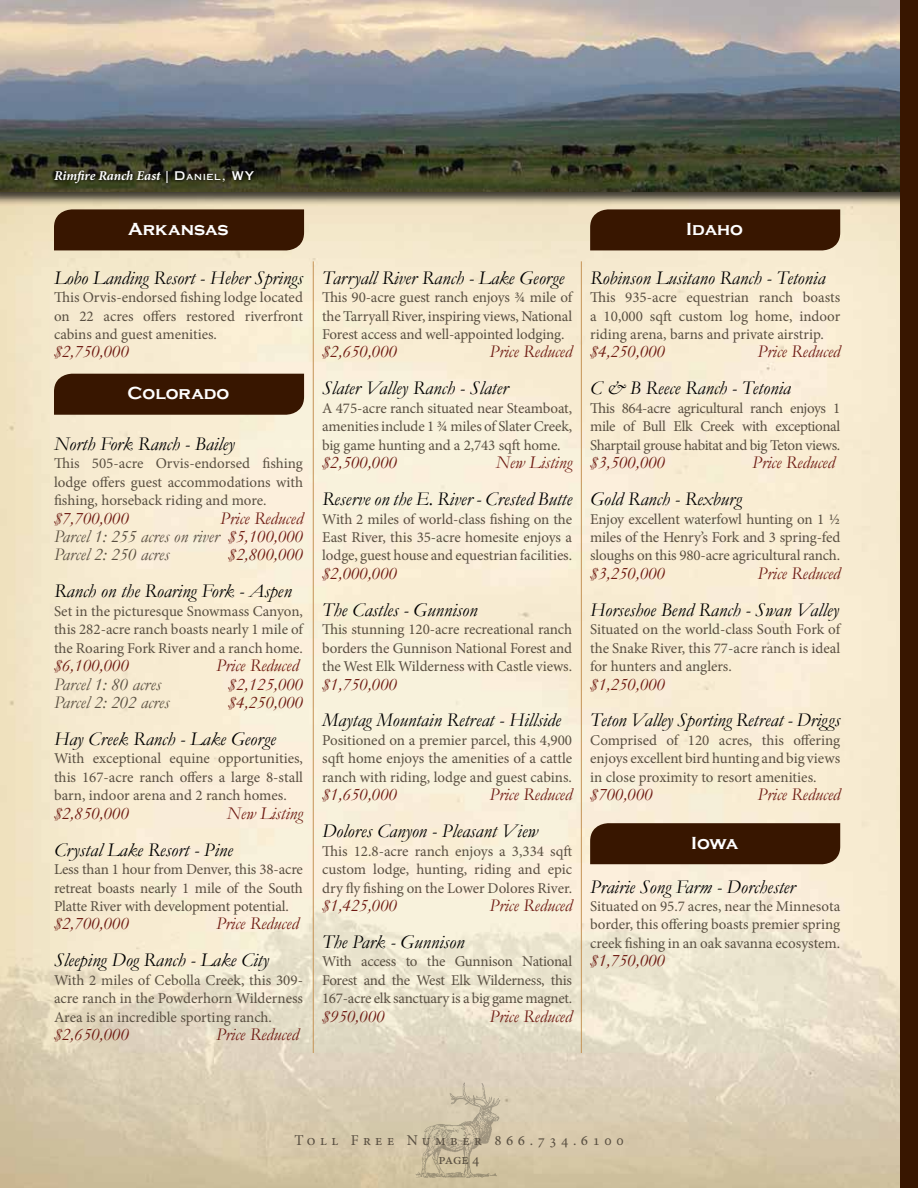
<style>
.page{position:relative;width:918px;height:1188px;background:#fff}
.page>*{position:absolute;margin:0;border:0;box-sizing:border-box;transform-origin:0 0}
.t1{font:italic 19.5px "Garamond";color:#000}
.t2{font:italic 18px "Garamond";color:#6f1b13}
.t3{font:italic 18px/18.5px "Garamond";color:#594f41;text-align:justify}
.t4{font:700 18px "Copperplate Gothic";color:#fff}
.t5{font:15px/18.5px "Minion Pro";color:#594f41;text-align:justify}
.t6{font:15px "Minion Pro";letter-spacing:.3em;color:#594f41}
.t7{font:italic 700 13.5px "Minion Pro";letter-spacing:-.005em;color:#fff}
.s1{font-family:"Copperplate Thirty One AB";font-weight:400;font-style:normal;font-size:12px}
.s2{font-family:"Copperplate Thirty One AB";font-weight:400;font-style:normal;font-size:8.4px}
.s3{color:#6f1b13}
</style>
<div class="page">
<div style="left:0;top:0;width:918px;height:206px;background:#000;opacity:.75"></div>
<hr style="left:313px;top:261px;width:1px;height:792px;background:#c59356">
<hr style="left:581px;top:261px;width:1px;height:792px;background:#c59356">
<div style="left:54px;top:374px;width:250px;height:41px;background:#381600"></div>
<div style="left:590px;top:209px;width:250px;height:41px;background:#381600"></div>
<svg style="left:52px;top:169px;width:205px;height:18px;background:#2e301a"></svg>
<div style="left:54px;top:209px;width:250px;height:41px;background:#381600"></div>
<div style="left:900px;top:0;width:18px;height:1188px;background:#381600"></div>
<img style="left:415px;top:1080px;width:88px;height:100px">
<div style="left:590px;top:823px;width:250px;height:41px;background:#381600"></div>
<p class="t7" style="left:54px;top:166px;width:202px">Rimfire Ranch East <span class="s1">| D</span> <span class="s2">AN IEL</span> <span class="s1">, WY</span></p>
<p class="t4" style="left:128px;top:219px;width:102px">Arkansas</p>
<h1 class="t1" style="left:54px;top:266px;width:250px">Lobo Landing Resort - Heber Springs</h1>
<p class="t5" style="left:54px;top:288px;width:251px">This Orvis-endorsed fishing lodge located on 22 acres offers restored riverfront cabins and guest amenities.</p>
<p class="t2" style="left:54px;top:341px;width:76px">$2,750,000</p>
<p class="t4" style="left:128px;top:383px;width:103px">Colorado</p>
<h1 class="t1" style="left:54px;top:432px;width:182px">North Fork Ranch - Bailey</h1>
<p class="t5" style="left:54px;top:454px;width:251px">This 505-acre Orvis-endorsed fishing lodge offers guest accommodations with fishing, horseback riding and more.</p>
<p class="t2" style="left:54px;top:507px;width:76px">$7,700,000</p>
<p class="t3" style="left:54px;top:508px;width:251px;text-indent:166px"><span class="s3">Price Reduced </span>Parcel 1: 255 acres on river <span class="s3">$5,100,000<br></span>Parcel 2: 250 acres</p>
<p class="t2" style="left:228px;top:544px;width:76px">$2,800,000</p>
<h1 class="t1" style="left:54px;top:580px;width:239px">Ranch on the Roaring Fork - Aspen</h1>
<p class="t5" style="left:54px;top:602px;width:252px">Set in the picturesque Snowmass Canyon, this 282-acre ranch boasts nearly 1 mile of the Roaring Fork River and a ranch home.</p>
<p class="t2" style="left:54px;top:655px;width:76px">$6,100,000</p>
<p class="t2" style="left:216px;top:655px;width:84px">Price Reduced</p>
<p class="t3" style="left:54px;top:674px;width:108px">Parcel 1: 80 acres</p>
<p class="t2" style="left:228px;top:673px;width:76px">$2,125,000</p>
<p class="t3" style="left:54px;top:693px;width:117px">Parcel 2: 202 acres</p>
<p class="t2" style="left:228px;top:692px;width:76px">$4,250,000</p>
<h1 class="t1" style="left:54px;top:727px;width:223px">Hay Creek Ranch - Lake George</h1>
<p class="t5" style="left:54px;top:749px;width:251px">With exceptional equine opportunities, this 167-acre ranch offers a large 8-stall barn, indoor arena and 2 ranch homes.</p>
<p class="t2" style="left:54px;top:802px;width:76px">$2,850,000</p>
<p class="t2" style="left:227px;top:802px;width:78px">New Listing</p>
<h1 class="t1" style="left:54px;top:838px;width:180px">Crystal Lake Resort - Pine</h1>
<p class="t5" style="left:54px;top:860px;width:250px">Less than 1 hour from Denver, this 38-acre retreat boasts nearly 1 mile of the South Platte River with development potential.</p>
<p class="t2" style="left:54px;top:913px;width:76px">$2,700,000</p>
<p class="t2" style="left:216px;top:913px;width:84px">Price Reduced</p>
<h1 class="t1" style="left:54px;top:949px;width:217px">Sleeping Dog Ranch - Lake City</h1>
<p class="t5" style="left:54px;top:971px;width:251px">With 2 miles of Cebolla Creek, this 309- acre ranch in the Powderhorn Wilderness Area is an incredible sporting ranch.</p>
<p class="t2" style="left:54px;top:1024px;width:76px">$2,650,000</p>
<p class="t2" style="left:216px;top:1024px;width:84px">Price Reduced</p>
<h1 class="t1" style="left:322px;top:266px;width:244px">Tarryall River Ranch - Lake George</h1>
<p class="t5" style="left:322px;top:288px;width:253px">This 90-acre guest ranch enjoys ¾ mile of the Tarryall River, inspiring views, National Forest access and well-appointed lodging.</p>
<p class="t2" style="left:322px;top:341px;width:76px">$2,650,000</p>
<p class="t2" style="left:489px;top:341px;width:84px">Price Reduced</p>
<h1 class="t1" style="left:322px;top:377px;width:188px">Slater Valley Ranch - Slater</h1>
<p class="t5" style="left:322px;top:399px;width:252px">A 475-acre ranch situated near Steamboat, amenities include 1 ¾ miles of Slater Creek, big game hunting and a 2,743 sqft home.</p>
<p class="t2" style="left:322px;top:452px;width:76px">$2,500,000</p>
<p class="t2" style="left:496px;top:452px;width:78px">New Listing</p>
<h1 class="t1" style="left:322px;top:487px;width:252px">Reserve on the E. River - Crested Butte</h1>
<p class="t5" style="left:322px;top:510px;width:252px">With 2 miles of world-class fishing on the East River, this 35-acre homesite enjoys a lodge, guest house and equestrian facilities.</p>
<p class="t2" style="left:322px;top:562px;width:76px">$2,000,000</p>
<h1 class="t1" style="left:322px;top:598px;width:157px">The Castles - Gunnison</h1>
<p class="t5" style="left:322px;top:620px;width:252px">This stunning 120-acre recreational ranch borders the Gunnison National Forest and the West Elk Wilderness with Castle views.</p>
<p class="t2" style="left:322px;top:673px;width:76px">$1,750,000</p>
<h1 class="t1" style="left:322px;top:709px;width:240px">Maytag Mountain Retreat - Hillside</h1>
<p class="t5" style="left:322px;top:731px;width:252px">Positioned on a premier parcel, this 4,900 sqft home enjoys the amenities of a cattle ranch with riding, lodge and guest cabins.</p>
<p class="t2" style="left:322px;top:784px;width:76px">$1,650,000</p>
<p class="t2" style="left:489px;top:784px;width:84px">Price Reduced</p>
<h1 class="t1" style="left:322px;top:819px;width:217px">Dolores Canyon - Pleasant View</h1>
<p class="t5" style="left:322px;top:842px;width:252px">This 12.8-acre ranch enjoys a 3,334 sqft custom lodge, hunting, riding and epic dry fly fishing on the Lower Dolores River.</p>
<p class="t2" style="left:322px;top:895px;width:76px">$1,425,000</p>
<p class="t2" style="left:489px;top:895px;width:84px">Price Reduced</p>
<h1 class="t1" style="left:322px;top:930px;width:144px">The Park - Gunnison</h1>
<p class="t5" style="left:322px;top:952px;width:252px">With access to the Gunnison National Forest and the West Elk Wilderness, this 167-acre elk sanctuary is a big game magnet.</p>
<p class="t2" style="left:322px;top:1005px;width:64px">$950,000</p>
<p class="t2" style="left:489px;top:1005px;width:84px">Price Reduced</p>
<p class="t4" style="left:686px;top:219px;width:58px">Idaho</p>
<h1 class="t1" style="left:590px;top:266px;width:237px">Robinson Lusitano Ranch - Tetonia</h1>
<p class="t5" style="left:590px;top:288px;width:252px">This 935-acre equestrian ranch boasts a 10,000 sqft custom log home, indoor riding arena, barns and private airstrip.</p>
<p class="t2" style="left:590px;top:341px;width:76px">$4,250,000</p>
<p class="t2" style="left:758px;top:341px;width:84px">Price Reduced</p>
<h1 class="t1" style="left:590px;top:377px;width:202px">C &amp; B Reece Ranch - Tetonia</h1>
<p class="t5" style="left:590px;top:399px;width:252px">This 864-acre agricultural ranch enjoys 1 mile of Bull Elk Creek with exceptional Sharptail grouse habitat and big Teton views.</p>
<p class="t2" style="left:590px;top:452px;width:76px">$3,500,000</p>
<p class="t2" style="left:752px;top:452px;width:84px">Price Reduced</p>
<h1 class="t1" style="left:590px;top:487px;width:153px">Gold Ranch - Rexburg</h1>
<p class="t5" style="left:590px;top:510px;width:252px">Enjoy excellent waterfowl hunting on 1 ½ miles of the Henry’s Fork and 3 spring-fed sloughs on this 980-acre agricultural ranch.</p>
<p class="t2" style="left:590px;top:562px;width:76px">$3,250,000</p>
<p class="t2" style="left:758px;top:562px;width:84px">Price Reduced</p>
<h1 class="t1" style="left:590px;top:598px;width:250px">Horseshoe Bend Ranch - Swan Valley</h1>
<p class="t5" style="left:590px;top:620px;width:253px">Situated on the world-class South Fork of the Snake River, this 77-acre ranch is ideal for hunters and anglers.</p>
<p class="t2" style="left:590px;top:673px;width:76px">$1,250,000</p>
<h1 class="t1" style="left:590px;top:709px;width:252px">Teton Valley Sporting Retreat - Driggs</h1>
<p class="t5" style="left:590px;top:731px;width:252px">Comprised of 120 acres, this offering enjoys excellent bird hunting and big views in close proximity to resort amenities.</p>
<p class="t2" style="left:590px;top:784px;width:64px">$700,000</p>
<p class="t2" style="left:758px;top:784px;width:84px">Price Reduced</p>
<p class="t4" style="left:691px;top:833px;width:49px">Iowa</p>
<h1 class="t1" style="left:590px;top:875px;width:206px">Prairie Song Farm - Dorchester</h1>
<p class="t5" style="left:590px;top:897px;width:252px">Situated on 95.7 acres, near the Minnesota border, this offering boasts premier spring creek fishing in an oak savanna ecosystem.</p>
<p class="t2" style="left:590px;top:950px;width:76px">$1,750,000</p>
<p class="t6" style="left:294px;top:1130px;width:331px">Toll Free Number 866.734.6100</p>
<p class="t5" style="left:439px;top:1150px;width:42px">page 4</p>
</div>
